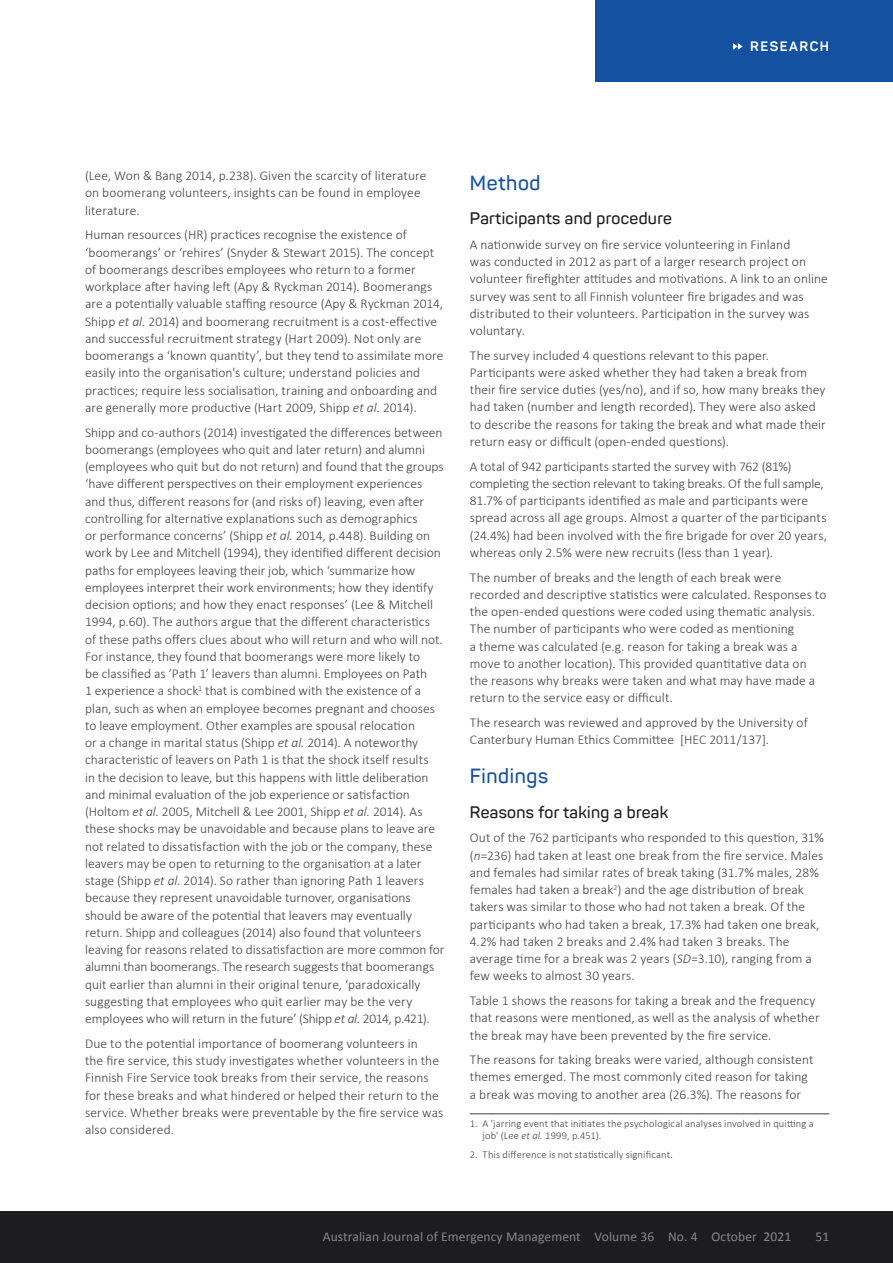
<style>
.page{position:relative;width:893px;height:1263px;background:#fff}
.page>*{position:absolute;margin:0;border:0;box-sizing:border-box;transform-origin:0 0}
.Heading_2_-_Research{font:600 20.25px "Panton";letter-spacing:.03em;color:#1452a1}
.Heading_3{font:600 16.5px "Panton";letter-spacing:.02em;color:#1d1d1f}
.Body{font:300 13.5px/17.2px "Calibri";letter-spacing:.005em;color:#414042}
.t1{font:13.5px "Calibri";letter-spacing:.01em;color:#868788}
.t2{font:700 13.5px "Panton";letter-spacing:.11em;color:#fff}
.Footnote_first{font:300 10.5px/12px "Calibri";letter-spacing:.015em;color:#414042}
.Footnote{font:300 10.5px "Calibri";letter-spacing:.015em;color:#414042}
.s1{font-style:italic}
</style>
<div class="page">
<div style="left:596px;top:0;width:297px;height:81px;background:#1452a1"></div>
<svg style="left:733px;top:43px;width:10px;height:7px"></svg>
<div style="left:0;top:1212px;width:893px;height:51px;background:#1d1d1f"></div>
<hr style="left:470px;top:1113px;width:359px;height:1px;background:#414042">
<p class="t2" style="left:750px;top:38px;width:80px">RESEARCH</p>
<p class="Body" style="left:85px;top:167px;width:343px">(Lee, Won &amp; Bang 2014, p.238). Given the scarcity of literature on boomerang volunteers, insights can be found in employee literature.</p>
<p class="Body" style="left:85px;top:226px;width:360px">Human resources (HR) practices recognise the existence of ‘boomerangs’ or ‘rehires’ (Snyder &amp; Stewart 2015). The concept of boomerangs describes employees who return to a former workplace after having left (Apy &amp; Ryckman 2014). Boomerangs are a potentially valuable staffing resource (Apy &amp; Ryckman 2014, Shipp <span class="s1">et al.</span> 2014) and boomerang recruitment is a cost-effective and successful recruitment strategy (Hart 2009). Not only are boomerangs a ‘known quantity’, but they tend to assimilate more easily into the organisation's culture; understand policies and practices; require less socialisation, training and onboarding and are generally more productive (Hart 2009, Shipp <span class="s1">et al.</span> 2014).</p>
<p class="Body" style="left:85px;top:423px;width:361px">Shipp and co-authors (2014) investigated the differences between boomerangs (employees who quit and later return) and alumni (employees who quit but do not return) and found that the groups ‘have different perspectives on their employment experiences and thus, different reasons for (and risks of) leaving, even after controlling for alternative explanations such as demographics<br>or performance concerns’ (Shipp <span class="s1">et al.</span> 2014, p.448). Building on work by Lee and Mitchell (1994), they identified different decision paths for employees leaving their job, which ‘summarize how employees interpret their work environments; how they identify decision options; and how they enact responses’ (Lee &amp; Mitchell 1994, p.60). The authors argue that the different characteristics of these paths offers clues about who will return and who will not.<br>For instance, they found that boomerangs were more likely to<br>be classified as ‘Path 1’ leavers than alumni. Employees on Path<br>1 experience a shock<sup>1</sup> that is combined with the existence of a plan, such as when an employee becomes pregnant and chooses to leave employment. Other examples are spousal relocation<br>or a change in marital status (Shipp <span class="s1">et al.</span> 2014). A noteworthy characteristic of leavers on Path 1 is that the shock itself results<br>in the decision to leave, but this happens with little deliberation and minimal evaluation of the job experience or satisfaction (Holtom <span class="s1">et al.</span> 2005, Mitchell &amp; Lee 2001, Shipp <span class="s1">et al.</span> 2014). As these shocks may be unavoidable and because plans to leave are not related to dissatisfaction with the job or the company, these leavers may be open to returning to the organisation at a later stage (Shipp <span class="s1">et al.</span> 2014). So rather than ignoring Path 1 leavers because they represent unavoidable turnover, organisations should be aware of the potential that leavers may eventually return. Shipp and colleagues (2014) also found that volunteers leaving for reasons related to dissatisfaction are more common for alumni than boomerangs. The research suggests that boomerangs quit earlier than alumni in their original tenure, ‘paradoxically suggesting that employees who quit earlier may be the very employees who will return in the future’ (Shipp <span class="s1">et al.</span> 2014, p.421).</p>
<p class="Body" style="left:85px;top:1035px;width:360px">Due to the potential importance of boomerang volunteers in<br>the fire service, this study investigates whether volunteers in the Finnish Fire Service took breaks from their service, the reasons for these breaks and what hindered or helped their return to the service. Whether breaks were preventable by the fire service was also considered.</p>
<p class="Heading_2_-_Research" style="left:470px;top:170px;width:72px">Method</p>
<h3 class="Heading_3" style="left:470px;top:208px;width:203px">Participants and procedure</h3>
<p class="Body" style="left:470px;top:235px;width:359px">A nationwide survey on fire service volunteering in Finland<br>was conducted in 2012 as part of a larger research project on volunteer firefighter attitudes and motivations. A link to an online survey was sent to all Finnish volunteer fire brigades and was distributed to their volunteers. Participation in the survey was voluntary.</p>
<p class="Body" style="left:470px;top:346px;width:357px">The survey included 4 questions relevant to this paper.<br>Participants were asked whether they had taken a break from their fire service duties (yes/no), and if so, how many breaks they had taken (number and length recorded). They were also asked to describe the reasons for taking the break and what made their return easy or difficult (open-ended questions).</p>
<p class="Body" style="left:470px;top:457px;width:359px">A total of 942 participants started the survey with 762 (81%) completing the section relevant to taking breaks. Of the full sample, 81.7% of participants identified as male and participants were spread across all age groups. Almost a quarter of the participants (24.4%) had been involved with the fire brigade for over 20 years, whereas only 2.5% were new recruits (less than 1 year).</p>
<p class="Body" style="left:470px;top:568px;width:358px">The number of breaks and the length of each break were recorded and descriptive statistics were calculated. Responses to the open-ended questions were coded using thematic analysis.<br>The number of participants who were coded as mentioning<br>a theme was calculated (e.g. reason for taking a break was a move to another location). This provided quantitative data on the reasons why breaks were taken and what may have made a return to the service easy or difficult.</p>
<p class="Body" style="left:470px;top:714px;width:339px">The research was reviewed and approved by the University of<br>Canterbury Human Ethics Committee [HEC 2011/137].</p>
<p class="Heading_2_-_Research" style="left:470px;top:763px;width:80px">Findings</p>
<h3 class="Heading_3" style="left:470px;top:801px;width:200px">Reasons for taking a break</h3>
<p class="Body" style="left:470px;top:829px;width:356px">Out of the 762 participants who responded to this question, 31% (<span class="s1">n</span>=236) had taken at least one break from the fire service. Males and females had similar rates of break taking (31.7% males, 28% females had taken a break<sup>2</sup>) and the age distribution of break takers was similar to those who had not taken a break. Of the participants who had taken a break, 17.3% had taken one break, 4.2% had taken 2 breaks and 2.4% had taken 3 breaks. The average time for a break was 2 years (<span class="s1">SD</span>=3.10), ranging from a few weeks to almost 30 years.</p>
<p class="Body" style="left:470px;top:992px;width:351px">Table 1 shows the reasons for taking a break and the frequency that reasons were mentioned, as well as the analysis of whether the break may have been prevented by the fire service.</p>
<p class="Body" style="left:470px;top:1051px;width:345px">The reasons for taking breaks were varied, although consistent themes emerged. The most commonly cited reason for taking a break was moving to another area (26.3%). The reasons for</p>
<p class="Footnote_first" style="left:483px;top:1117px;width:333px;text-indent:-13px">1. A 'jarring event that initiates the psychological analyses involved in quitting a job' (Lee <span class="s1">et al.</span> 1999, p.451).</p>
<p class="Footnote" style="left:470px;top:1148px;width:205px">2. This difference is not statistically significant.</p>
<p class="t1" style="left:323px;top:1227px;width:470px">Australian Journal of Emergency Management Volume 36 No. 4 October 2021</p>
<p class="t1" style="left:815px;top:1227px;width:15px">51</p>
</div>
